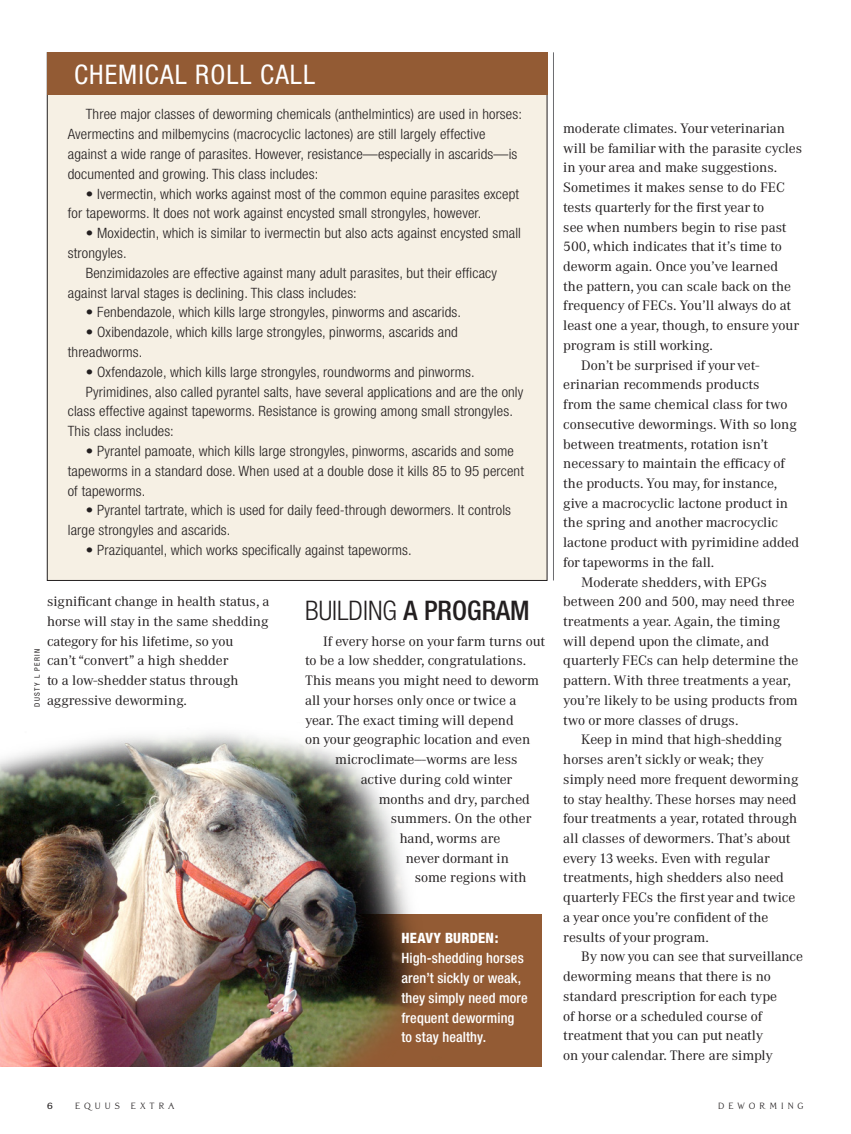
<style>
.page{position:relative;width:851px;height:1134px;background:#fff}
.page>*{position:absolute;margin:0;border:0;box-sizing:border-box;transform-origin:0 0}
._8__subhead{font:300 condensed 27px "Helvetica Neue";color:#231f20}
._8__subhead-2{font:condensed 27px "Helvetica Neue";letter-spacing:.04em;color:#fff}
._93_sb_text{font:300 condensed 14.25px/19.8px "Helvetica Neue";letter-spacing:.01em;color:#231f20;scale:1.05 1}
._92_cutline{font:500 condensed 14.25px/19.8px "Helvetica Neue";letter-spacing:.01em;color:#fff}
._1__eq_text{font:13.5px/19.8px "Corporate ABQ";color:#231f20;scale:1.05 1}
.t1{font:300 9px "Grand Central";letter-spacing:.5em;color:#231f20;scale:.9 1}
.t2{font:700 9px "Grand Central";color:#231f20;scale:.9 1}
._8__subhead-3{font:condensed 7.5px "Helvetica Neue";letter-spacing:.175em;color:#231f20}
.s1{font-weight:500}
.s2{font-weight:800}
</style>
<div class="page">
<div style="left:169px;top:914px;width:373px;height:153px;background:#935b34"></div>
<div style="left:47px;top:53px;width:500px;height:527px;background:#f6f0e4"></div>
<div style="left:47px;top:52px;width:500px;height:43px;background:#935b34"></div>
<hr style="left:553px;top:52px;width:1px;height:529px;background:#6c6d70">
<img style="left:0;top:733px;width:421px;height:334px">
<p class="_8__subhead-2" style="left:74px;top:59px;width:242px">CHEMICAL ROLL CALL</p>
<p class="_93_sb_text" style="left:68px;top:104px;width:434px;text-indent:18px">Three major classes of deworming chemicals (anthelmintics) are used in horses:<br>Avermectins and milbemycins (macrocyclic lactones) are still largely effective against a wide range of parasites. However, resistance—especially in ascarids—is documented and growing. This class includes:</p>
<p class="_93_sb_text" style="left:68px;top:184px;width:431px;text-indent:18px">• Ivermectin, which works against most of the common equine parasites except for tapeworms. It does not work against encysted small strongyles, however.</p>
<p class="_93_sb_text" style="left:68px;top:223px;width:433px;text-indent:18px">• Moxidectin, which is similar to ivermectin but also acts against encysted small strongyles.</p>
<p class="_93_sb_text" style="left:68px;top:263px;width:410px;text-indent:18px">Benzimidazoles are effective against many adult parasites, but their efficacy against larval stages is declining. This class includes:</p>
<p class="_93_sb_text" style="left:86px;top:302px;width:359px">• Fenbendazole, which kills large strongyles, pinworms and ascarids.</p>
<p class="_93_sb_text" style="left:68px;top:322px;width:373px;text-indent:18px">• Oxibendazole, which kills large strongyles, pinworms, ascarids and threadworms.</p>
<p class="_93_sb_text" style="left:86px;top:362px;width:372px">• Oxfendazole, which kills large strongyles, roundworms and pinworms.</p>
<p class="_93_sb_text" style="left:68px;top:382px;width:435px;text-indent:18px">Pyrimidines, also called pyrantel salts, have several applications and are the only class effective against tapeworms. Resistance is growing among small strongyles.<br>This class includes:</p>
<p class="_93_sb_text" style="left:68px;top:441px;width:436px;text-indent:18px">• Pyrantel pamoate, which kills large strongyles, pinworms, ascarids and some tapeworms in a standard dose. When used at a double dose it kills 85 to 95 percent of tapeworms.</p>
<p class="_93_sb_text" style="left:68px;top:500px;width:423px;text-indent:18px">• Pyrantel tartrate, which is used for daily feed-through dewormers. It controls large strongyles and ascarids.</p>
<p class="_93_sb_text" style="left:86px;top:540px;width:312px">• Praziquantel, which works specifically against tapeworms.</p>
<p class="_1__eq_text" style="left:47px;top:592px;width:213px">significant change in health status, a horse will stay in the same shedding category for his lifetime, so you<br>can’t “convert” a high shedder<br>to a low-shedder status through aggressive deworming.</p>
<p class="_8__subhead" style="left:305px;top:595px;width:226px">BUILDING <span class="s1">A PROGRAM</span></p>
<p class="_1__eq_text" style="left:323px;top:631px;width:213px">If every horse on your farm turns out</p>
<p class="_1__eq_text" style="left:305px;top:651px;width:212px">to be a low shedder, congratulations.</p>
<p class="_1__eq_text" style="left:305px;top:671px;width:224px">This means you might need to deworm</p>
<p class="_1__eq_text" style="left:305px;top:690px;width:203px">all your horses only once or twice a</p>
<p class="_1__eq_text" style="left:305px;top:710px;width:200px">year. The exact timing will depend</p>
<p class="_1__eq_text" style="left:305px;top:730px;width:216px">on your geographic location and even</p>
<p class="_1__eq_text" style="left:335px;top:750px;width:175px">microclimate---worms are less</p>
<p class="_1__eq_text" style="left:360px;top:769px;width:146px">active during cold winter</p>
<p class="_1__eq_text" style="left:378px;top:789px;width:145px">months and dry, parched</p>
<p class="_1__eq_text" style="left:390px;top:809px;width:136px">summers. On the other</p>
<p class="_1__eq_text" style="left:399px;top:829px;width:97px">hand, worms are</p>
<p class="_1__eq_text" style="left:405px;top:848px;width:100px">never dormant in</p>
<p class="_1__eq_text" style="left:414px;top:868px;width:108px">some regions with</p>
<p class="_8__subhead-3" style="left:33px;top:707px;width:60px;rotate:-90deg">DUSTY L PERIN</p>
<p class="_92_cutline" style="left:401px;top:928px;width:128px"><span class="s2">HEAVY BURDEN:<br></span>High-shedding horses aren’t sickly or weak, they simply need more frequent deworming to stay healthy.</p>
<p class="_1__eq_text" style="left:563px;top:118px;width:229px">moderate climates. Your veterinarian will be familiar with the parasite cycles in your area and make suggestions.<br>Sometimes it makes sense to do FEC tests quarterly for the first year to<br>see when numbers begin to rise past 500, which indicates that it’s time to deworm again. Once you’ve learned<br>the pattern, you can scale back on the frequency of FECs. You’ll always do at least one a year, though, to ensure your program is still working.</p>
<p class="_1__eq_text" style="left:563px;top:355px;width:226px;text-indent:18px">Don’t be surprised if your vet&shy;erinarian recommends products<br>from the same chemical class for two consecutive dewormings. With so long between treatments, rotation isn’t necessary to maintain the efficacy of the products. You may, for instance, give a macrocyclic lactone product in the spring and another macrocyclic lactone product with pyrimidine added for tapeworms in the fall.</p>
<p class="_1__eq_text" style="left:563px;top:572px;width:225px;text-indent:18px">Moderate shedders, with EPGs between 200 and 500, may need three treatments a year. Again, the timing will depend upon the climate, and quarterly FECs can help determine the pattern. With three treatments a year, you’re likely to be using products from two or more classes of drugs.</p>
<p class="_1__eq_text" style="left:563px;top:730px;width:225px;text-indent:18px">Keep in mind that high-shedding horses aren’t sickly or weak; they simply need more frequent deworming to stay healthy. These horses may need four treatments a year, rotated through all classes of dewormers. That’s about every 13 weeks. Even with regular treatments, high shedders also need quarterly FECs the first year and twice a year once you’re confident of the results of your program.</p>
<p class="_1__eq_text" style="left:563px;top:947px;width:230px;text-indent:18px">By now you can see that surveillance deworming means that there is no standard prescription for each type<br>of horse or a scheduled course of treatment that you can put neatly<br>on your calendar. There are simply</p>
<p class="t2" style="left:47px;top:1101px;width:8px">6</p>
<p class="t1" style="left:75px;top:1101px;width:112px">EQUUS EXTRA</p>
<p class="t1" style="left:718px;top:1101px;width:97px">DEWORMING</p>
</div>
